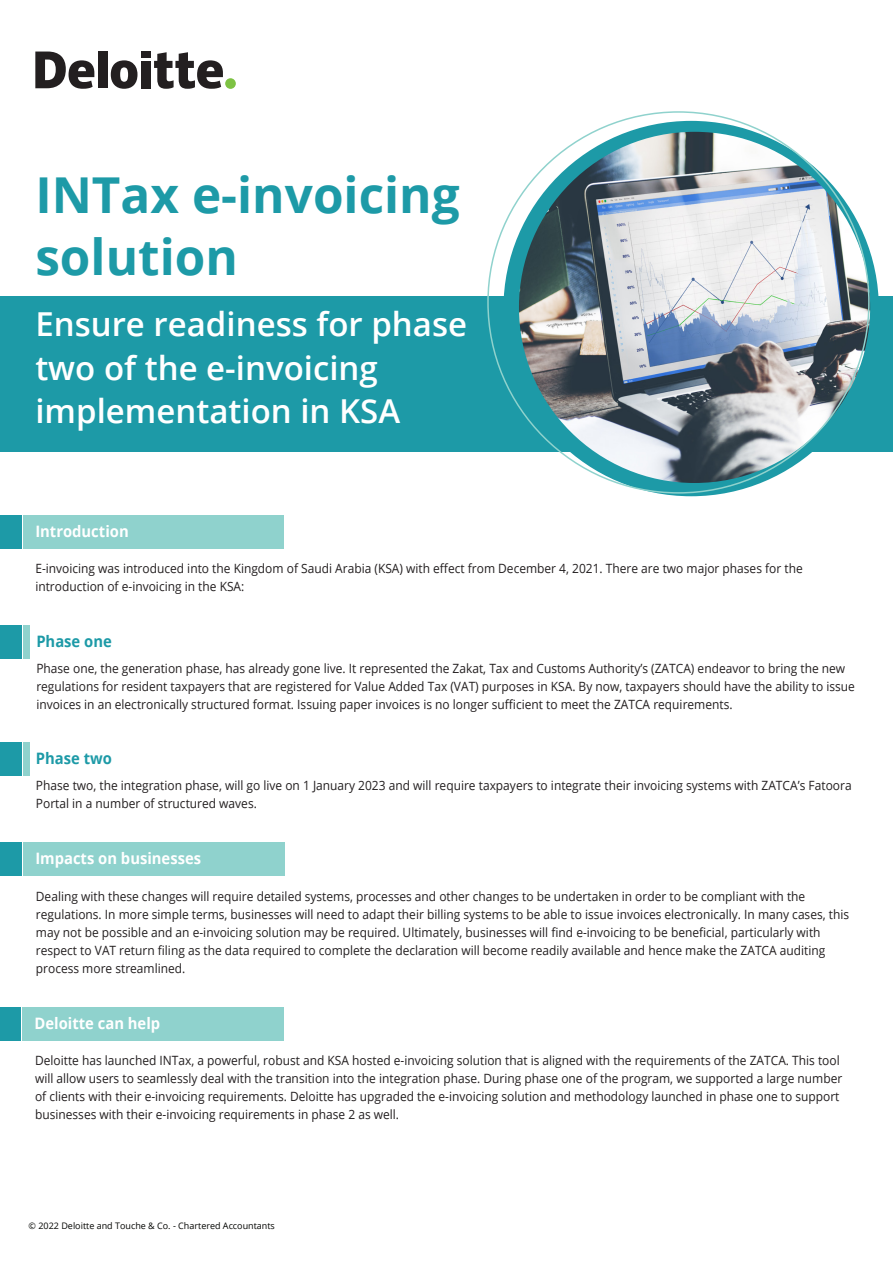
<style>
.page{position:relative;width:893px;height:1263px;background:#fff}
.page>*{position:absolute;margin:0;border:0;box-sizing:border-box;transform-origin:0 0}
.t1{font:700 49.5px/61.8px "Open Sans";color:#1d9aa7}
.t2{font:600 33px/43.8px "Open Sans";color:#fff}
.t3{font:700 15.75px "Open Sans";color:#fff;scale:.94 1}
.t4{font:700 15.75px "Open Sans";color:#1d9aa7;scale:.94 1}
.t5{font:12.75px/18px "Open Sans";color:#231f20;scale:.94 1}
.t6{font:9px "Open Sans";color:#040503}
</style>
<div class="page">
<div style="left:0;top:515px;width:21px;height:34px;background:#1d9aa7"></div>
<div style="left:23px;top:515px;width:261px;height:34px;background:#8fd2cd"></div>
<div style="left:225px;top:78px;width:11px;height:11px;background:#7dc243;border-radius:50%"></div>
<div style="left:98px;top:51px;width:9px;height:37px;background:#231f20"></div>
<svg style="left:111px;top:60px;width:26px;height:29px"></svg>
<div style="left:141px;top:61px;width:9px;height:27px;background:#231f20"></div>
<div style="left:141px;top:51px;width:9px;height:7px;background:#231f20"></div>
<svg style="left:154px;top:52px;width:69px;height:37px"></svg>
<svg style="left:35px;top:52px;width:59px;height:37px"></svg>
<div style="left:0;top:625px;width:21px;height:34px;background:#1d9aa7"></div>
<div style="left:23px;top:625px;width:7px;height:34px;background:#8fd2cd"></div>
<img style="left:380px;top:203px;width:135px;height:249px">
<div style="left:0;top:296px;width:893px;height:155px;background:#1d9aa7"></div>
<div style="left:503px;top:121px;width:376px;height:375px;background:#1d9aa7;border-radius:50%"></div>
<img style="left:519px;top:132px;width:351px;height:351px;border-radius:176px">
<div style="left:0;top:742px;width:21px;height:34px;background:#1d9aa7"></div>
<div style="left:23px;top:742px;width:7px;height:34px;background:#8fd2cd"></div>
<div style="left:0;top:842px;width:21px;height:34px;background:#1d9aa7"></div>
<div style="left:23px;top:842px;width:262px;height:34px;background:#8fd2cd"></div>
<div style="left:0;top:1007px;width:20px;height:34px;background:#1d9aa7"></div>
<div style="left:22px;top:1007px;width:262px;height:34px;background:#8fd2cd"></div>
<h1 class="t1" style="left:35px;top:163px;width:426px">INTax e-invoicing solution</h1>
<h2 class="t2" style="left:35px;top:301px;width:433px">Ensure readiness for phase two of the e-invoicing implementation in KSA</h2>
<p class="t3" style="left:35px;top:520px;width:101px">Introduction</p>
<p class="t5" style="left:35px;top:559px;width:818px">E-invoicing was introduced into the Kingdom of Saudi Arabia (KSA) with effect from December 4, 2021. There are two major phases for the introduction of e-invoicing in the KSA:</p>
<p class="t4" style="left:36px;top:630px;width:82px">Phase one</p>
<p class="t5" style="left:36px;top:659px;width:872px">Phase one, the generation phase, has already gone live. It represented the Zakat, Tax and Customs Authority’s (ZATCA) endeavor to bring the new regulations for resident taxpayers that are registered for Value Added Tax (VAT) purposes in KSA. By now, taxpayers should have the ability to issue invoices in an electronically structured format. Issuing paper invoices is no longer sufficient to meet the ZATCA requirements.</p>
<p class="t4" style="left:36px;top:747px;width:82px">Phase two</p>
<p class="t5" style="left:36px;top:776px;width:869px">Phase two, the integration phase, will go live on 1 January 2023 and will require taxpayers to integrate their invoicing systems with ZATCA’s Fatoora<br>Portal in a number of structured waves.</p>
<p class="t3" style="left:35px;top:847px;width:178px">Impacts on businesses</p>
<p class="t5" style="left:36px;top:887px;width:867px">Dealing with these changes will require detailed systems, processes and other changes to be undertaken in order to be compliant with the regulations. In more simple terms, businesses will need to adapt their billing systems to be able to issue invoices electronically. In many cases, this may not be possible and an e-invoicing solution may be required. Ultimately, businesses will find e-invoicing to be beneficial, particularly with respect to VAT return filing as the data required to complete the declaration will become readily available and hence make the ZATCA auditing process more streamlined.</p>
<p class="t3" style="left:35px;top:1012px;width:135px">Deloitte can help</p>
<p class="t5" style="left:35px;top:1051px;width:860px">Deloitte has launched INTax, a powerful, robust and KSA hosted e-invoicing solution that is aligned with the requirements of the ZATCA. This tool will allow users to seamlessly deal with the transition into the integration phase. During phase one of the program, we supported a large number of clients with their e-invoicing requirements. Deloitte has upgraded the e-invoicing solution and methodology launched in phase one to support businesses with their e-invoicing requirements in phase 2 as well.</p>
<p class="t6" style="left:29px;top:1219px;width:248px">© 2022 Deloitte and Touche &amp; Co. - Chartered Accountants</p>
</div>
